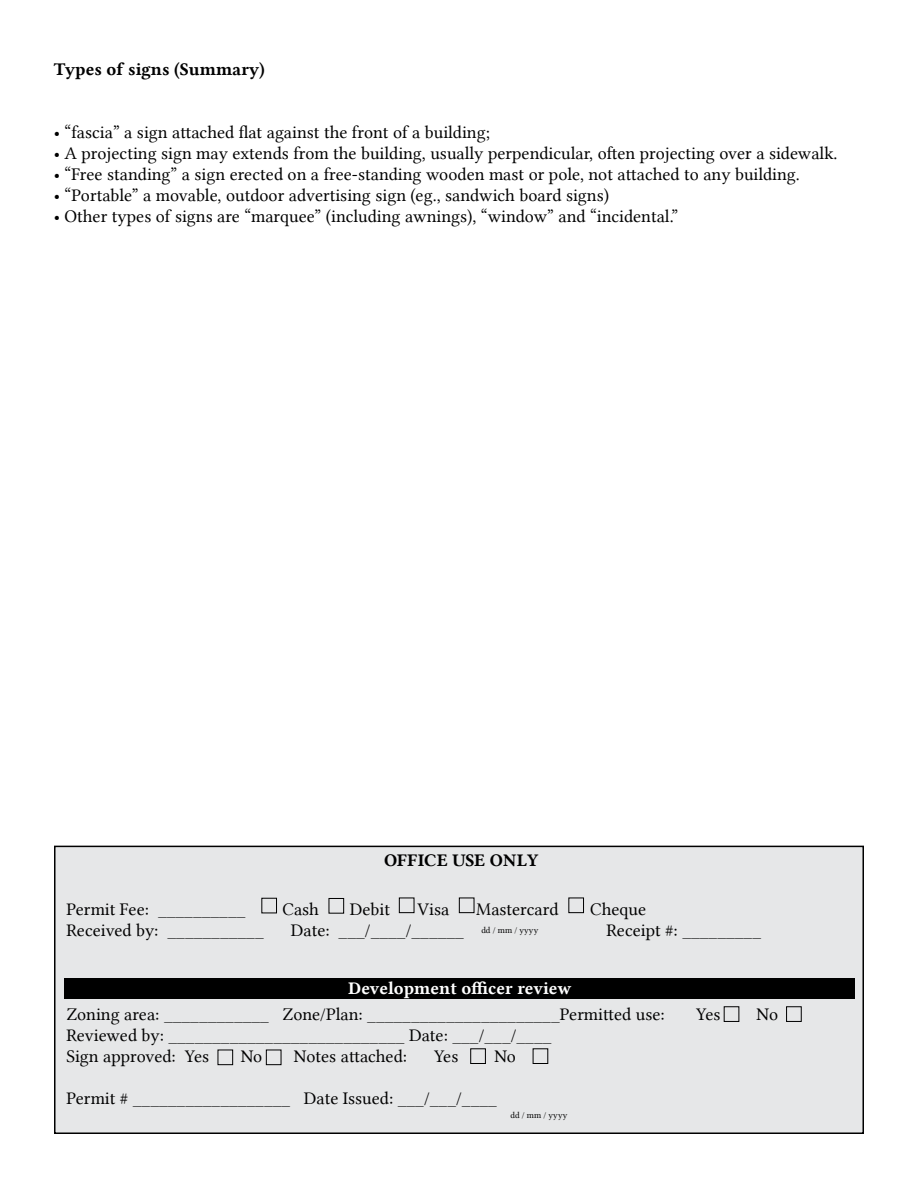
<style>
.page{position:relative;width:918px;height:1188px;background:#fff}
.page>*{position:absolute;margin:0;border:0;box-sizing:border-box;transform-origin:0 0}
.t1{font:18px/21px "Lin Libertine";color:#000}
.t2{font:18px "Lin Libertine B";color:#000}
.t3{font:18px "Lin Libertine B";color:#fff}
.t4{font:9px "Lin Libertine";letter-spacing:.01em;color:#000}
.s1{font-size:9px}
</style>
<div class="page">
<div style="left:55px;top:846px;width:808px;height:287px;background:#e6e7e8"></div>
<div style="left:54px;top:846px;width:810px;height:288px;border:2px solid #000"></div>
<div style="left:262px;top:898px;width:15px;height:15px;border:1px solid #000"></div>
<div style="left:329px;top:898px;width:15px;height:15px;border:1px solid #000"></div>
<div style="left:399px;top:898px;width:15px;height:15px;border:1px solid #000"></div>
<div style="left:459px;top:898px;width:15px;height:15px;border:1px solid #000"></div>
<div style="left:569px;top:898px;width:15px;height:15px;border:1px solid #000"></div>
<div style="left:724px;top:1007px;width:15px;height:15px;border:1px solid #000"></div>
<div style="left:65px;top:978px;width:790px;height:20px;background:#000"></div>
<div style="left:786px;top:1007px;width:15px;height:15px;border:1px solid #000"></div>
<div style="left:218px;top:1050px;width:15px;height:15px;border:1px solid #000"></div>
<div style="left:266px;top:1050px;width:15px;height:15px;border:1px solid #000"></div>
<div style="left:471px;top:1049px;width:15px;height:15px;border:1px solid #000"></div>
<div style="left:533px;top:1049px;width:15px;height:15px;border:1px solid #000"></div>
<p class="t2" style="left:54px;top:57px;width:212px">Types of signs (Summary)</p>
<p class="t1" style="left:54px;top:122px;width:438px">• “fascia” a sign attached flat against the front of a building;</p>
<p class="t1" style="left:54px;top:143px;width:785px">• A projecting sign may extends from the building, usually perpendicular, often projecting over a sidewalk.</p>
<p class="t1" style="left:54px;top:164px;width:748px">• “Free standing” a sign erected on a free-standing wooden mast or pole, not attached to any building.</p>
<p class="t1" style="left:54px;top:185px;width:557px">• “Portable” a movable, outdoor advertising sign (eg., sandwich board signs)</p>
<p class="t1" style="left:54px;top:206px;width:626px">• Other types of signs are “marquee” (including awnings), “window” and “incidental.”</p>
<p class="t2" style="left:384px;top:848px;width:156px">OFFICE USE ONLY</p>
<p class="t1" style="left:66px;top:899px;width:181px">Permit Fee: __________</p>
<p class="t1" style="left:282px;top:899px;width:38px">Cash</p>
<p class="t1" style="left:350px;top:899px;width:42px">Debit</p>
<p class="t1" style="left:417px;top:899px;width:33px">Visa</p>
<p class="t1" style="left:476px;top:899px;width:84px">Mastercard</p>
<p class="t1" style="left:590px;top:899px;width:58px">Cheque</p>
<p class="t1" style="left:66px;top:920px;width:199px">Received by: ___________</p>
<p class="t1" style="left:291px;top:920px;width:249px">Date: ___/____/______ <span class="s1">dd / mm / yyyy</span></p>
<p class="t1" style="left:606px;top:920px;width:156px">Receipt #: _________</p>
<p class="t3" style="left:348px;top:976px;width:225px">Development officer review</p>
<p class="t1" style="left:66px;top:1004px;width:600px">Zoning area: ____________ Zone/Plan: ______________________Permitted use:</p>
<p class="t1" style="left:696px;top:1004px;width:26px">Yes</p>
<p class="t1" style="left:757px;top:1004px;width:23px">No</p>
<p class="t1" style="left:66px;top:1025px;width:487px">Reviewed by: ___________________________ Date: ___/___/____<br>Sign approved: Yes</p>
<p class="t1" style="left:241px;top:1046px;width:23px">No</p>
<p class="t1" style="left:294px;top:1046px;width:115px">Notes attached:</p>
<p class="t1" style="left:434px;top:1046px;width:26px">Yes</p>
<p class="t1" style="left:494px;top:1046px;width:23px">No</p>
<p class="t1" style="left:66px;top:1088px;width:432px">Permit # __________________ Date Issued: ___/___/____</p>
<p class="t4" style="left:510px;top:1110px;width:58px">dd / mm / yyyy</p>
</div>
